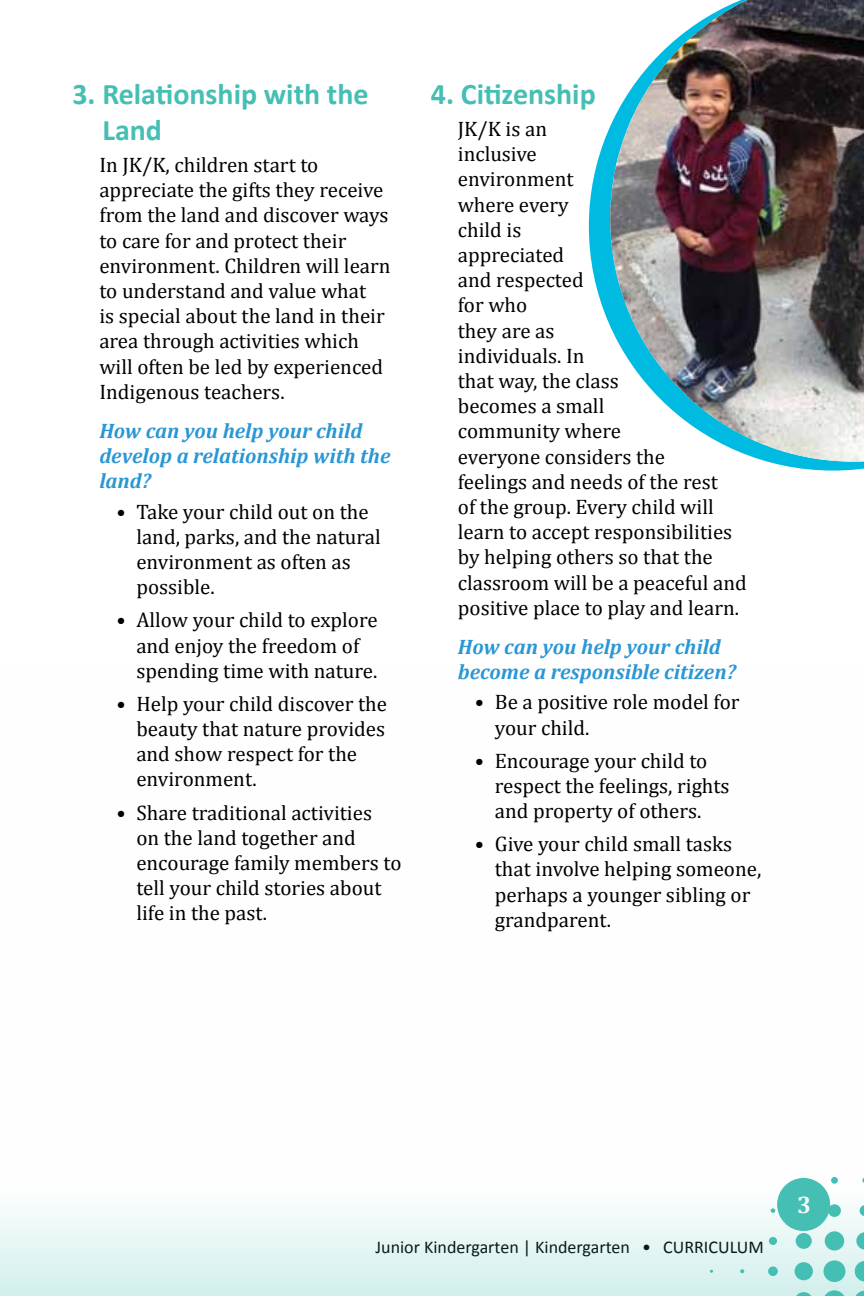
<style>
.page{position:relative;width:864px;height:1296px;background:#fff}
.page>*{position:absolute;margin:0;border:0;box-sizing:border-box;transform-origin:0 0}
.t1{font:700 30px/36px "Calibri";color:#45bfb4}
.t2{font:700 24px "Cambria";color:#fff}
.t3{font:21px/25.2px "Cambria";color:#000}
.t4{font:italic 700 21px/25.2px "Cambria";color:#2a97d4}
.t5{font:18px "Calibri";color:#000}
</style>
<div class="page">
<svg style="left:589px;top:127px;width:275px;height:344px"></svg>
<svg style="left:0;top:1177px;width:864px;height:119px"></svg>
<img style="left:610px;top:0;width:254px;height:462px">
<h1 class="t1" style="left:102px;top:76px;width:268px;text-indent:-30px">3. Relationship with the<br>Land</h1>
<p class="t3" style="left:99px;top:152px;width:293px">In JK/K, children start to appreciate the gifts they receive from the land and discover ways to care for and protect their environment. Children will learn to understand and value what<br>is special about the land in their area through activities which will often be led by experienced<br>Indigenous teachers.</p>
<p class="t4" style="left:99px;top:418px;width:293px">How can you help your child develop a relationship with the land?</p>
<p class="t3" style="left:136px;top:499px;width:246px;text-indent:-20px">• Take your child out on the land, parks, and the natural environment as often as possible.</p>
<p class="t3" style="left:136px;top:607px;width:243px;text-indent:-20px">• Allow your child to explore and enjoy the freedom of spending time with nature.</p>
<p class="t3" style="left:136px;top:691px;width:252px;text-indent:-20px">• Help your child discover the beauty that nature provides and show respect for the environment.</p>
<p class="t3" style="left:136px;top:800px;width:267px;text-indent:-20px">• Share traditional activities<br>on the land together and encourage family members to tell your child stories about life in the past.</p>
<h1 class="t1" style="left:431px;top:76px;width:166px">4. Citizenship</h1>
<p class="t3" style="left:458px;top:116px;width:290px">JK/K is an<br>inclusive<br>environment<br>where every<br>child is<br>appreciated<br>and respected<br>for who<br>they are as<br>individuals. In<br>that way, the class<br>becomes a small<br>community where<br>everyone considers the<br>feelings and needs of the rest<br>of the group. Every child will learn to accept responsibilities by helping others so that the classroom will be a peaceful and positive place to play and learn.</p>
<p class="t4" style="left:458px;top:634px;width:280px">How can you help your child become a responsible citizen?</p>
<p class="t3" style="left:495px;top:690px;width:246px;text-indent:-20px">• Be a positive role model for your child.</p>
<p class="t3" style="left:495px;top:748px;width:236px;text-indent:-20px">• Encourage your child to respect the feelings, rights and property of others.</p>
<p class="t3" style="left:495px;top:831px;width:268px;text-indent:-20px">• Give your child small tasks that involve helping someone, perhaps a younger sibling or grandparent.</p>
<p class="t5" style="left:376px;top:1236px;width:390px">Junior Kindergarten | Kindergarten • CURRICULUM</p>
<p class="t2" style="left:797px;top:1190px;width:16px">3</p>
</div>
